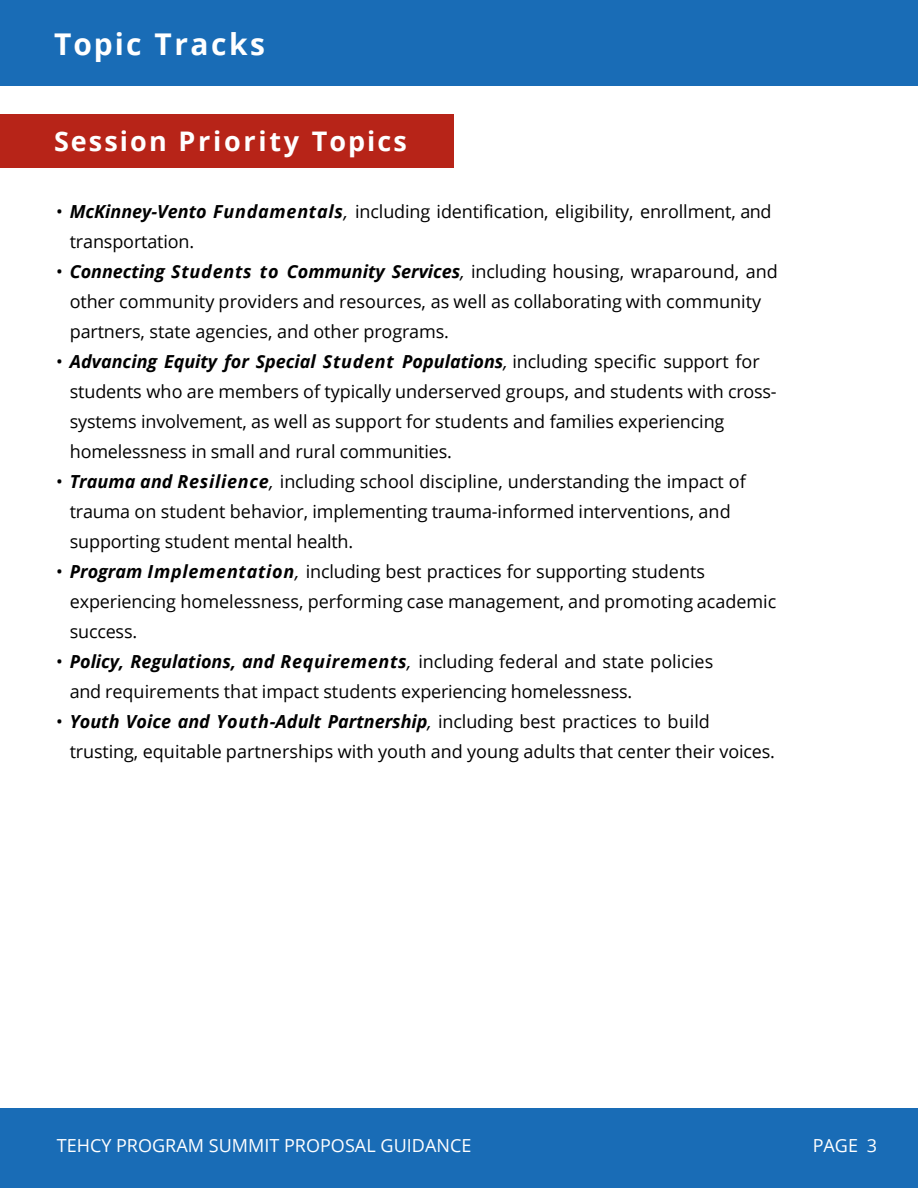
<style>
.page{position:relative;width:918px;height:1188px;background:#fff}
.page>*{position:absolute;margin:0;border:0;box-sizing:border-box;transform-origin:0 0}
.t1{font:700 30px "Open Sans";letter-spacing:.085em;color:#fff}
.t2{font:700 27px "Open Sans";letter-spacing:.075em;color:#fff}
.t3{font:18px/30px "Open Sans";color:#000}
.t4{font:18px "Open Sans";color:#fff}
.s1{font-weight:700;font-style:italic}
.s2{font-style:italic}
</style>
<div class="page">
<div style="left:0;top:1108px;width:918px;height:80px;background:#196cb6"></div>
<div style="left:0;top:115px;width:454px;height:53px;background:#b72418"></div>
<div style="left:0;top:0;width:918px;height:85px;background:#196cb6"></div>
<h1 class="t1" style="left:54px;top:23px;width:212px">Topic Tracks</h1>
<h2 class="t2" style="left:54px;top:122px;width:354px">Session Priority Topics</h2>
<p class="t3" style="left:70px;top:196px;width:703px;text-indent:-13px">• <span class="s1">McKinney-Vento Fundamentals</span><span class="s2">,</span> including identification, eligibility, enrollment, and transportation.</p>
<p class="t3" style="left:70px;top:256px;width:710px;text-indent:-13px">• <span class="s1">Connecting Students to Community Services</span><span class="s2">,</span> including housing, wraparound, and other community providers and resources, as well as collaborating with community partners, state agencies, and other programs.</p>
<p class="t3" style="left:70px;top:346px;width:708px;text-indent:-13px">• <span class="s1">Advancing Equity for Special Student Populations</span><span class="s2">,</span> including specific support for students who are members of typically underserved groups, and students with cross&shy;systems involvement, as well as support for students and families experiencing homelessness in small and rural communities.</p>
<p class="t3" style="left:70px;top:466px;width:678px;text-indent:-13px">• <span class="s1">Trauma and Resilience</span><span class="s2">,</span> including school discipline, understanding the impact of trauma on student behavior, implementing trauma-informed interventions, and supporting student mental health.</p>
<p class="t3" style="left:70px;top:556px;width:708px;text-indent:-13px">• <span class="s1">Program Implementation</span><span class="s2">,</span> including best practices for supporting students experiencing homelessness, performing case management, and promoting academic success.</p>
<p class="t3" style="left:70px;top:646px;width:645px;text-indent:-13px">• <span class="s1">Policy, Regulations,</span> <span class="s1">and</span> <span class="s1">Requirements</span><span class="s2">,</span> including federal and state policies and requirements that impact students experiencing homelessness.</p>
<p class="t3" style="left:70px;top:706px;width:707px;text-indent:-13px">• <span class="s1">Youth Voice and Youth-Adult Partnership</span><span class="s2">,</span> including best practices to build trusting, equitable partnerships with youth and young adults that center their voices.</p>
<p class="t4" style="left:57px;top:1133px;width:416px">TEHCY PROGRAM SUMMIT PROPOSAL GUIDANCE</p>
<p class="t4" style="left:813px;top:1133px;width:66px">PAGE 3</p>
</div>
